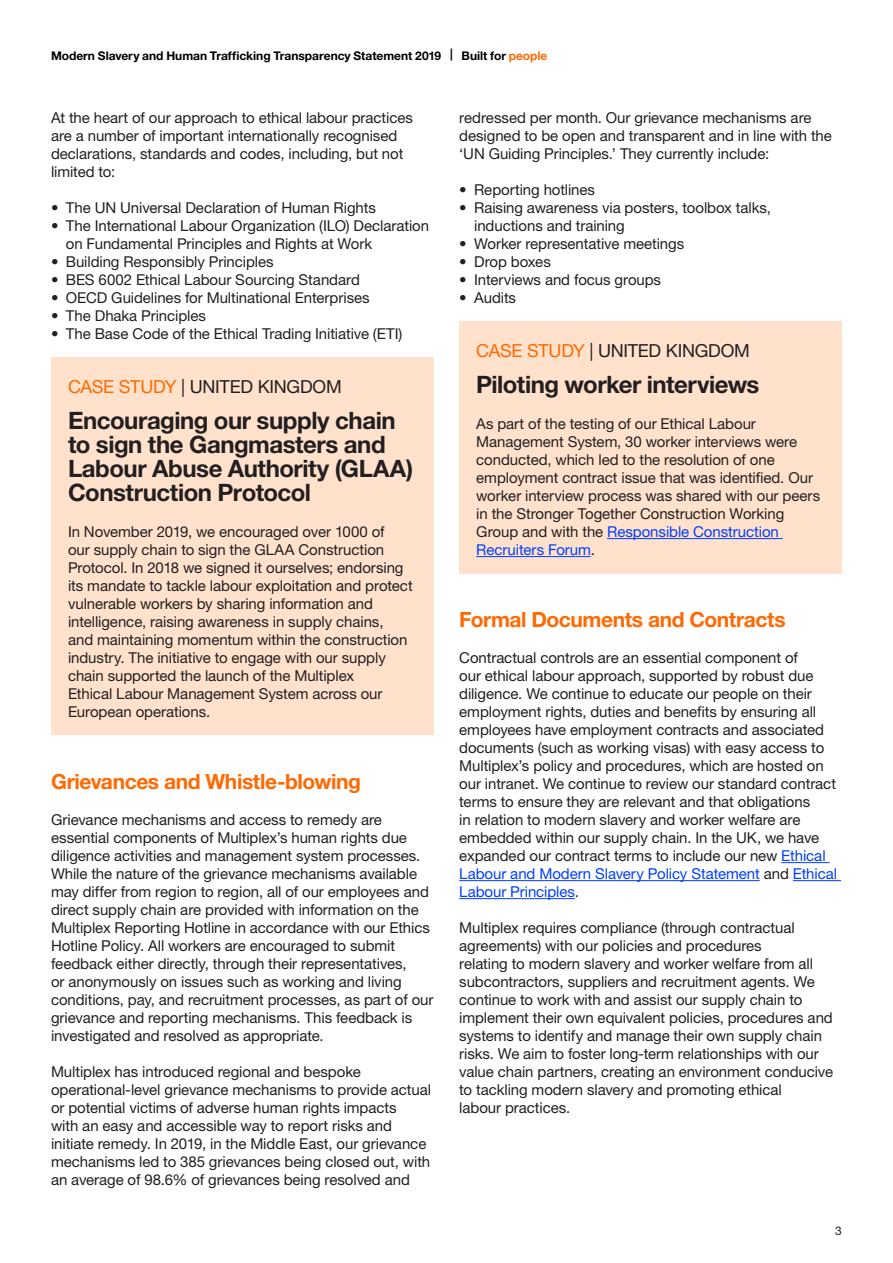
<style>
.page{position:relative;width:893px;height:1263px;background:#fff}
.page>*{position:absolute;margin:0;border:0;box-sizing:border-box;transform-origin:0 0}
.small_heading_bold{font:700 24px/24px "Helvetica Neue LT Std";letter-spacing:-.02em;color:#231f20}
._4__heading_S{font:700 21px "Helvetica Neue LT Std";letter-spacing:-.02em;color:#ff6900}
.small_heading_bold-2{font:18px "Helvetica Neue LT Std";letter-spacing:-.015em;color:#231f20}
.main_body{font:15px/18px "Helvetica Neue LT Std";letter-spacing:-.005em;color:#231f20}
.t1{font:700 12px "Helvetica Neue LT Std";color:#000}
.t2{font:12px "Helvetica Neue LT Std";color:#231f20}
.s1{color:#ff6900}
.s2{color:#003fff}
</style>
<div class="page">
<hr style="left:781px;top:862px;width:48px;height:1px;background:#003fff">
<hr style="left:459px;top:880px;width:301px;height:1px;background:#003fff">
<hr style="left:793px;top:880px;width:48px;height:1px;background:#003fff">
<hr style="left:459px;top:898px;width:116px;height:1px;background:#003fff">
<div style="left:51px;top:357px;width:383px;height:377px;background:#ffe1cc"></div>
<div style="left:459px;top:321px;width:383px;height:252px;background:#ffe1cc"></div>
<hr style="left:607px;top:538px;width:176px;height:1px;background:#003fff">
<hr style="left:476px;top:556px;width:115px;height:1px;background:#003fff">
<p class="t1" style="left:51px;top:48px;width:498px">Modern Slavery and Human Trafficking Transparency Statement 2019 | Built for <span class="s1">people</span></p>
<p class="main_body" style="left:51px;top:108px;width:364px">At the heart of our approach to ethical labour practices are a number of important internationally recognised declarations, standards and codes, including, but not limited to:</p>
<p class="main_body" style="left:51px;top:198px;width:326px">• The UN Universal Declaration of Human Rights</p>
<p class="main_body" style="left:66px;top:216px;width:365px;text-indent:-15px">• The International Labour Organization (ILO) Declaration on Fundamental Principles and Rights at Work</p>
<p class="main_body" style="left:51px;top:252px;width:224px">• Building Responsibly Principles</p>
<p class="main_body" style="left:51px;top:270px;width:310px">• BES 6002 Ethical Labour Sourcing Standard</p>
<p class="main_body" style="left:51px;top:288px;width:320px">• OECD Guidelines for Multinational Enterprises</p>
<p class="main_body" style="left:51px;top:306px;width:156px">• The Dhaka Principles</p>
<p class="main_body" style="left:51px;top:324px;width:353px">• The Base Code of the Ethical Trading Initiative (ETI)</p>
<p class="small_heading_bold-2" style="left:68px;top:376px;width:275px"><span class="s1">CASE STUDY</span> | UNITED KINGDOM</p>
<p class="small_heading_bold" style="left:68px;top:408px;width:347px">Encouraging our supply chain to sign the Gangmasters and<br>Labour Abuse Authority (GLAA)<br>Construction Protocol</p>
<p class="main_body" style="left:68px;top:522px;width:346px">In November 2019, we encouraged over 1000 of<br>our supply chain to sign the GLAA Construction Protocol. In 2018 we signed it ourselves; endorsing its mandate to tackle labour exploitation and protect vulnerable workers by sharing information and intelligence, raising awareness in supply chains,<br>and maintaining momentum within the construction industry. The initiative to engage with our supply chain supported the launch of the Multiplex<br>Ethical Labour Management System across our European operations.</p>
<p class="_4__heading_S" style="left:51px;top:769px;width:312px">Grievances and Whistle-blowing</p>
<p class="main_body" style="left:51px;top:810px;width:384px">Grievance mechanisms and access to remedy are essential components of Multiplex’s human rights due diligence activities and management system processes.<br>While the nature of the grievance mechanisms available may differ from region to region, all of our employees and direct supply chain are provided with information on the Multiplex Reporting Hotline in accordance with our Ethics Hotline Policy. All workers are encouraged to submit feedback either directly, through their representatives,<br>or anonymously on issues such as working and living conditions, pay, and recruitment processes, as part of our grievance and reporting mechanisms. This feedback is investigated and resolved as appropriate.</p>
<p class="main_body" style="left:51px;top:1062px;width:382px">Multiplex has introduced regional and bespoke operational-level grievance mechanisms to provide actual or potential victims of adverse human rights impacts<br>with an easy and accessible way to report risks and initiate remedy. In 2019, in the Middle East, our grievance mechanisms led to 385 grievances being closed out, with an average of 98.6% of grievances being resolved and</p>
<p class="main_body" style="left:459px;top:108px;width:374px">redressed per month. Our grievance mechanisms are designed to be open and transparent and in line with the ‘UN Guiding Principles.’ They currently include:</p>
<p class="main_body" style="left:459px;top:180px;width:137px">• Reporting hotlines</p>
<p class="main_body" style="left:474px;top:198px;width:298px;text-indent:-15px">• Raising awareness via posters, toolbox talks, inductions and training</p>
<p class="main_body" style="left:459px;top:234px;width:226px">• Worker representative meetings</p>
<p class="main_body" style="left:459px;top:252px;width:93px">• Drop boxes</p>
<p class="main_body" style="left:459px;top:270px;width:203px">• Interviews and focus groups</p>
<p class="main_body" style="left:459px;top:288px;width:58px">• Audits</p>
<p class="small_heading_bold-2" style="left:476px;top:340px;width:275px"><span class="s1">CASE STUDY</span> | UNITED KINGDOM</p>
<p class="small_heading_bold" style="left:476px;top:372px;width:285px">Piloting worker interviews</p>
<p class="main_body" style="left:476px;top:414px;width:345px">As part of the testing of our Ethical Labour Management System, 30 worker interviews were conducted, which led to the resolution of one employment contract issue that was identified. Our worker interview process was shared with our peers in the Stronger Together Construction Working Group and with the <span class="s2">Responsible Construction Recruiters Forum</span>.</p>
<p class="_4__heading_S" style="left:459px;top:607px;width:328px">Formal Documents and Contracts</p>
<p class="main_body" style="left:459px;top:648px;width:379px">Contractual controls are an essential component of<br>our ethical labour approach, supported by robust due diligence. We continue to educate our people on their employment rights, duties and benefits by ensuring all employees have employment contracts and associated documents (such as working visas) with easy access to Multiplex’s policy and procedures, which are hosted on our intranet. We continue to review our standard contract terms to ensure they are relevant and that obligations<br>in relation to modern slavery and worker welfare are embedded within our supply chain. In the UK, we have expanded our contract terms to include our new <span class="s2">Ethical Labour and Modern Slavery Policy Statement</span> and <span class="s2">Ethical Labour Principles</span>.</p>
<p class="main_body" style="left:459px;top:918px;width:375px">Multiplex requires compliance (through contractual agreements) with our policies and procedures<br>relating to modern slavery and worker welfare from all subcontractors, suppliers and recruitment agents. We continue to work with and assist our supply chain to implement their own equivalent policies, procedures and systems to identify and manage their own supply chain risks. We aim to foster long-term relationships with our value chain partners, creating an environment conducive to tackling modern slavery and promoting ethical<br>labour practices.</p>
<p class="t2" style="left:835px;top:1224px;width:8px">3</p>
</div>
